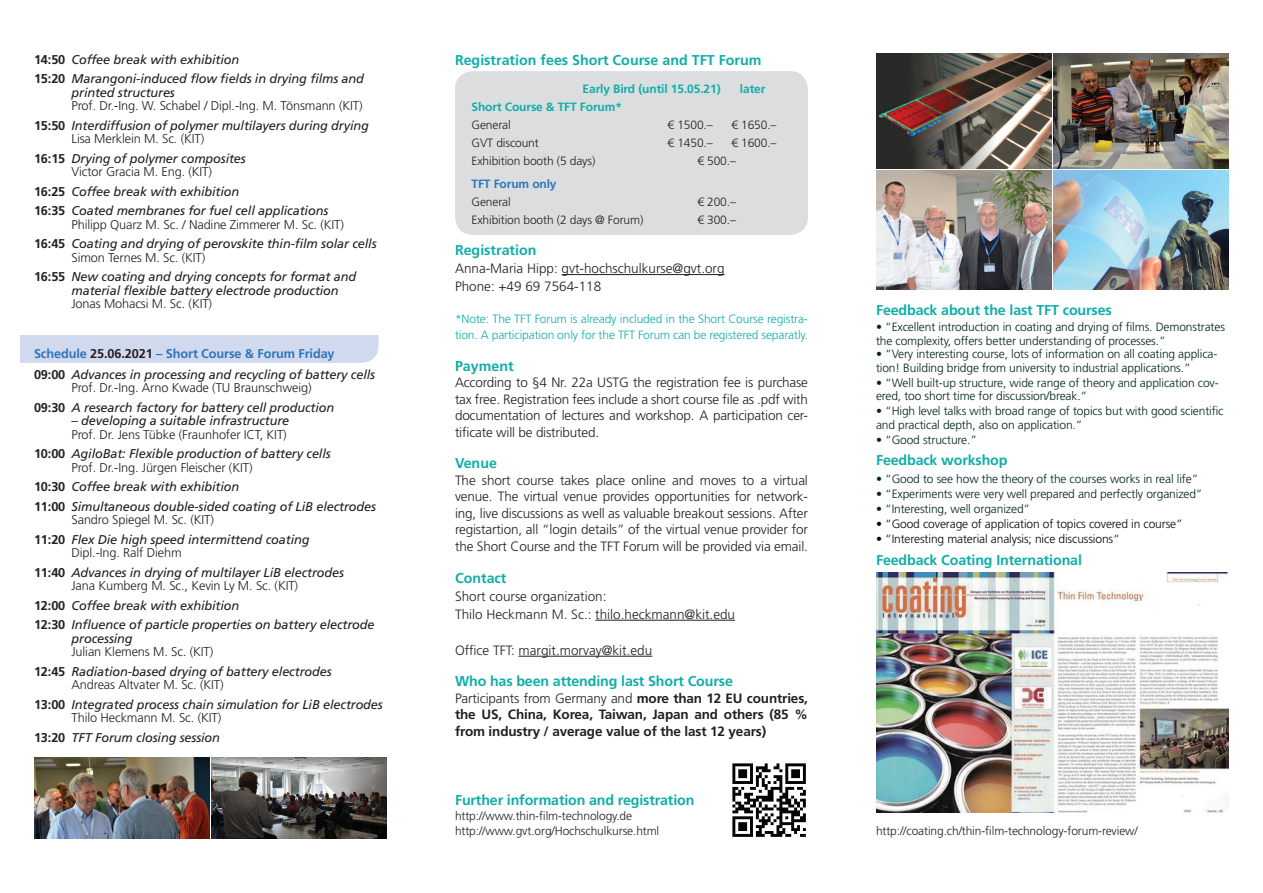
<style>
.page{position:relative;width:1263px;height:893px;background:#fff}
.page>*{position:absolute;margin:0;border:0;box-sizing:border-box;transform-origin:0 0}
.t1{font:700 14.25px "Frutiger LT Std";letter-spacing:-.01em;color:#10aea9}
.t2{font:300 13.5px/16.5px "Frutiger LT Std";color:#231f20}
.t3{font:700 13.5px/16.5px "Frutiger LT Std";letter-spacing:-.01em;color:#231f20;text-align:justify}
.t4{font:italic 12.75px/19.5px "Frutiger LT Std";letter-spacing:-.01em;color:#231f20}
.t5{font:300 12.75px/19.5px "Frutiger LT Std";letter-spacing:-.01em;color:#231f20}
.t6{font:300 12px/13.5px "Frutiger LT Std";letter-spacing:-.01em;color:#00241e}
.t7{font:300 12px/15px "Frutiger LT Std";letter-spacing:-.01em;color:#231f20}
.t8{font:300 12px/16.5px "Frutiger LT Std";letter-spacing:-.01em;color:#10aea9}
.t9{font:300 12px "Frutiger LT Std";letter-spacing:-.01em;color:#040503}
.t10{font:700 12px "Frutiger LT Std";letter-spacing:-.01em;color:#10aea9}
.t11{font:700 12px "Frutiger LT Std";letter-spacing:-.01em;color:#2e76bc}
.s1{font-weight:700;font-style:normal}
.s2{font-weight:700}
.s3{font-weight:400;font-style:italic}
.s4{font-weight:300;font-style:normal}
.s5{font-weight:700;font-style:normal;color:#2e76bc}
.s6{font-weight:300}
</style>
<div class="page">
<div style="left:0;top:309px;width:378px;height:54px;background:#d1d9ee;border-radius:17px"></div>
<div style="left:0;top:307px;width:378px;height:27px;background:#fff"></div>
<div style="left:0;top:307px;width:19px;height:56px;background:#fff"></div>
<div style="left:455px;top:71px;width:353px;height:164px;background:#dcdddf;border-radius:18px"></div>
<hr style="left:561px;top:274px;width:164px;height:1px;background:#231f20">
<hr style="left:595px;top:620px;width:140px;height:1px;background:#231f20">
<hr style="left:518px;top:656px;width:134px;height:1px;background:#231f20">
<img style="left:732px;top:763px;width:74px;height:74px">
<img style="left:1053px;top:171px;width:176px;height:119px">
<img style="left:876px;top:54px;width:175px;height:114px">
<img style="left:1053px;top:54px;width:176px;height:114px">
<img style="left:876px;top:171px;width:175px;height:119px">
<img style="left:212px;top:757px;width:175px;height:82px">
<img style="left:34px;top:757px;width:175px;height:82px">
<img style="left:876px;top:573px;width:353px;height:239px">
<p class="t4" style="left:34px;top:49px;width:332px"><span class="s1">14:50</span> Coffee break with exhibition<br><span class="s1">15:20</span> Marangoni-induced flow fields in drying films and</p>
<p class="t4" style="left:72px;top:82px;width:105px">printed structures</p>
<p class="t5" style="left:34px;top:96px;width:336px;text-indent:37px">Prof. Dr.-Ing. W. Schabel / Dipl.-Ing. M. Tönsmann (KIT)<br><span class="s2">15:50</span> <span class="s3">Interdiffusion of polymer multilayers during drying</span></p>
<p class="t4" style="left:34px;top:129px;width:213px;text-align:center"><span class="s4">Lisa Merklein M. Sc. (KIT)<br></span><span class="s1">16:15</span> Drying of polymer composites</p>
<p class="t4" style="left:34px;top:162px;width:296px;text-indent:37px"><span class="s4">Victor Gracia M. Eng. (KIT)<br></span><span class="s1">16:25</span> Coffee break with exhibition<br><span class="s1">16:35</span> Coated membranes for fuel cell applications</p>
<p class="t4" style="left:34px;top:214px;width:344px;text-align:center"><span class="s4">Philipp Quarz M. Sc. / Nadine Zimmerer M. Sc. (KIT)<br></span><span class="s1">16:45</span> Coating and drying of perovskite thin-film solar cells</p>
<p class="t4" style="left:34px;top:247px;width:324px;text-indent:37px"><span class="s4">Simon Ternes M. Sc. (KIT)<br></span><span class="s1">16:55</span> New coating and drying concepts for format and</p>
<p class="t4" style="left:72px;top:280px;width:269px">material flexible battery electrode production</p>
<p class="t5" style="left:72px;top:294px;width:142px">Jonas Mohacsi M. Sc. (KIT)</p>
<p class="t4" style="left:34px;top:343px;width:343px;line-height:21px"><span class="s5">Schedule</span> <span class="s1">25.06.2021</span> <span class="s5">– Short Course &amp; Forum Friday<br></span><span class="s1">09:00</span> Advances in processing and recycling of battery cells</p>
<p class="t4" style="left:34px;top:378px;width:302px;text-indent:37px"><span class="s4">Prof. Dr.-Ing. Arno Kwade (TU Braunschweig)<br></span><span class="s1">09:30</span> A research factory for battery cell production</p>
<p class="t4" style="left:72px;top:411px;width:219px">– developing a suitable infrastructure</p>
<p class="t4" style="left:34px;top:424px;width:298px;text-align:center"><span class="s4">Prof. Dr. Jens Tübke (Fraunhofer ICT, KIT)<br></span><span class="s1">10:00</span> AgiloBat: Flexible production of battery cells</p>
<p class="t4" style="left:34px;top:457px;width:344px;text-indent:37px"><span class="s4">Prof. Dr.-Ing. Jürgen Fleischer (KIT)<br></span><span class="s1">10:30</span> Coffee break with exhibition<br><span class="s1">11:00</span> Simultaneous double-sided coating of LiB electrodes</p>
<p class="t4" style="left:34px;top:510px;width:277px;text-indent:37px"><span class="s4">Sandro Spiegel M. Sc. (KIT)<br></span><span class="s1">11:20</span> Flex Die high speed intermittend coating</p>
<p class="t4" style="left:34px;top:543px;width:312px;text-indent:37px"><span class="s4">Dipl.-Ing. Ralf Diehm<br></span><span class="s1">11:40</span> Advances in drying of multilayer LiB electrodes</p>
<p class="t4" style="left:34px;top:576px;width:342px;text-indent:37px"><span class="s4">Jana Kumberg M. Sc., Kevin Ly M. Sc. (KIT)<br></span><span class="s1">12:00</span> Coffee break with exhibition<br><span class="s1">12:30</span> Influence of particle properties on battery electrode</p>
<p class="t4" style="left:72px;top:628px;width:63px">processing</p>
<p class="t4" style="left:34px;top:642px;width:299px;text-indent:37px"><span class="s4">Julian Klemens M. Sc. (KIT)<br></span><span class="s1">12:45</span> Radiation-based drying of battery electrodes</p>
<p class="t4" style="left:34px;top:675px;width:350px;text-indent:37px"><span class="s4">Andreas Altvater M. Sc. (KIT)<br></span><span class="s1">13:00</span> Integrated process chain simulation for LiB electrodes</p>
<p class="t5" style="left:34px;top:708px;width:189px;text-align:right">Thilo Heckmann M. Sc. (KIT)<br><span class="s2">13:20</span> <span class="s3">TFT Forum closing session</span></p>
<p class="t1" style="left:455px;top:51px;width:308px">Registration fees Short Course and TFT Forum</p>
<p class="t10" style="left:583px;top:82px;width:140px">Early Bird (until 15.05.21)</p>
<p class="t10" style="left:740px;top:82px;width:27px">later</p>
<p class="t10" style="left:471px;top:100px;width:152px">Short Course &amp; TFT Forum*</p>
<p class="t7" style="left:471px;top:118px;width:41px">General</p>
<p class="t7" style="left:668px;top:118px;width:47px">€ 1500.–</p>
<p class="t7" style="left:731px;top:118px;width:47px">€ 1650.–</p>
<p class="t7" style="left:471px;top:136px;width:69px">GVT discount</p>
<p class="t7" style="left:668px;top:136px;width:47px">€ 1450.–</p>
<p class="t7" style="left:731px;top:136px;width:47px">€ 1600.–</p>
<p class="t7" style="left:471px;top:154px;width:125px">Exhibition booth (5 days)</p>
<p class="t7" style="left:697px;top:154px;width:40px">€ 500.–</p>
<p class="t11" style="left:471px;top:176px;width:87px">TFT Forum only</p>
<p class="t7" style="left:471px;top:194px;width:41px">General</p>
<p class="t7" style="left:697px;top:194px;width:40px">€ 200.–</p>
<p class="t7" style="left:471px;top:212px;width:173px">Exhibition booth (2 days @ Forum)</p>
<p class="t7" style="left:697px;top:212px;width:40px">€ 300.–</p>
<p class="t1" style="left:455px;top:242px;width:83px">Registration</p>
<p class="t2" style="left:455px;top:260px;width:271px;line-height:18px">Anna-Maria Hipp: gvt-hochschulkurse@gvt.org<br>Phone: +49 69 7564-118</p>
<p class="t8" style="left:455px;top:310px;width:354px">*Note: The TFT Forum is already included in the Short Course registra&shy;tion. A participation only for the TFT Forum can be registered separatly.</p>
<p class="t1" style="left:455px;top:357px;width:60px">Payment</p>
<p class="t2" style="left:455px;top:374px;width:354px;text-align:justify">According to §4 Nr. 22a USTG the registration fee is purchase tax free. Registration fees include a short course file as .pdf with documentation of lectures and workshop. A participation cer&shy;tificate will be distributed.</p>
<p class="t1" style="left:455px;top:455px;width:43px">Venue</p>
<p class="t2" style="left:455px;top:472px;width:354px;text-align:justify">The short course takes place online and moves to a virtual venue. The virtual venue provides opportunities for network&shy;ing, live discussions as well as valuable breakout sessions. After registartion, all “login details” of the virtual venue provider for the Short Course and the TFT Forum will be provided via email.</p>
<p class="t1" style="left:455px;top:569px;width:53px">Contact</p>
<p class="t2" style="left:455px;top:587px;width:282px;line-height:18px">Short course organization:<br>Thilo Heckmann M. Sc.: thilo.heckmann@kit.edu</p>
<p class="t2" style="left:455px;top:642px;width:199px">Office TFT: margit.morvay@kit.edu</p>
<p class="t1" style="left:455px;top:673px;width:279px">Who has been attending last Short Course</p>
<p class="t3" style="left:455px;top:690px;width:354px"><span class="s6">Participants from Germany and</span> more than 12 EU countries, the US, China, Korea, Taiwan, Japan and others (85 % from industry / average value of the last 12 years)</p>
<p class="t1" style="left:455px;top:791px;width:241px">Further information and registration</p>
<p class="t7" style="left:455px;top:808px;width:206px">http://www.thin-film-technology.de http://www.gvt.org/Hochschulkurse.html</p>
<p class="t1" style="left:876px;top:301px;width:237px">Feedback about the last TFT courses</p>
<p class="t6" style="left:876px;top:320px;width:351px">• “Excellent introduction in coating and drying of films. Demonstrates the complexity, offers better understanding of processes.”</p>
<p class="t6" style="left:876px;top:347px;width:343px">• “Very interesting course, lots of information on all coating applica&shy;tion! Building bridge from university to industrial applications.”</p>
<p class="t6" style="left:876px;top:376px;width:344px">• “Well built-up structure, wide range of theory and application cov&shy;ered, too short time for discussion/break.“</p>
<p class="t6" style="left:876px;top:404px;width:349px">• “High level talks with broad range of topics but with good scientific and practical depth, also on application.”</p>
<p class="t6" style="left:876px;top:433px;width:102px">• “Good structure.”</p>
<p class="t1" style="left:876px;top:451px;width:133px">Feedback workshop</p>
<p class="t6" style="left:876px;top:472px;width:324px"><span class="s2">•</span> “Good to see how the theory of the courses works in real life”</p>
<p class="t6" style="left:876px;top:487px;width:328px">• “Experiments were very well prepared and perfectly organized”</p>
<p class="t6" style="left:876px;top:502px;width:156px">• “Interesting, well organized”</p>
<p class="t9" style="left:876px;top:517px;width:308px">• “Good coverage of application of topics covered in course”</p>
<p class="t9" style="left:876px;top:532px;width:245px">• “Interesting material analysis; nice discussions“</p>
<p class="t1" style="left:876px;top:552px;width:207px">Feedback Coating International</p>
<p class="t7" style="left:876px;top:823px;width:263px">http://coating.ch/thin-film-technology-forum-review/</p>
</div>
